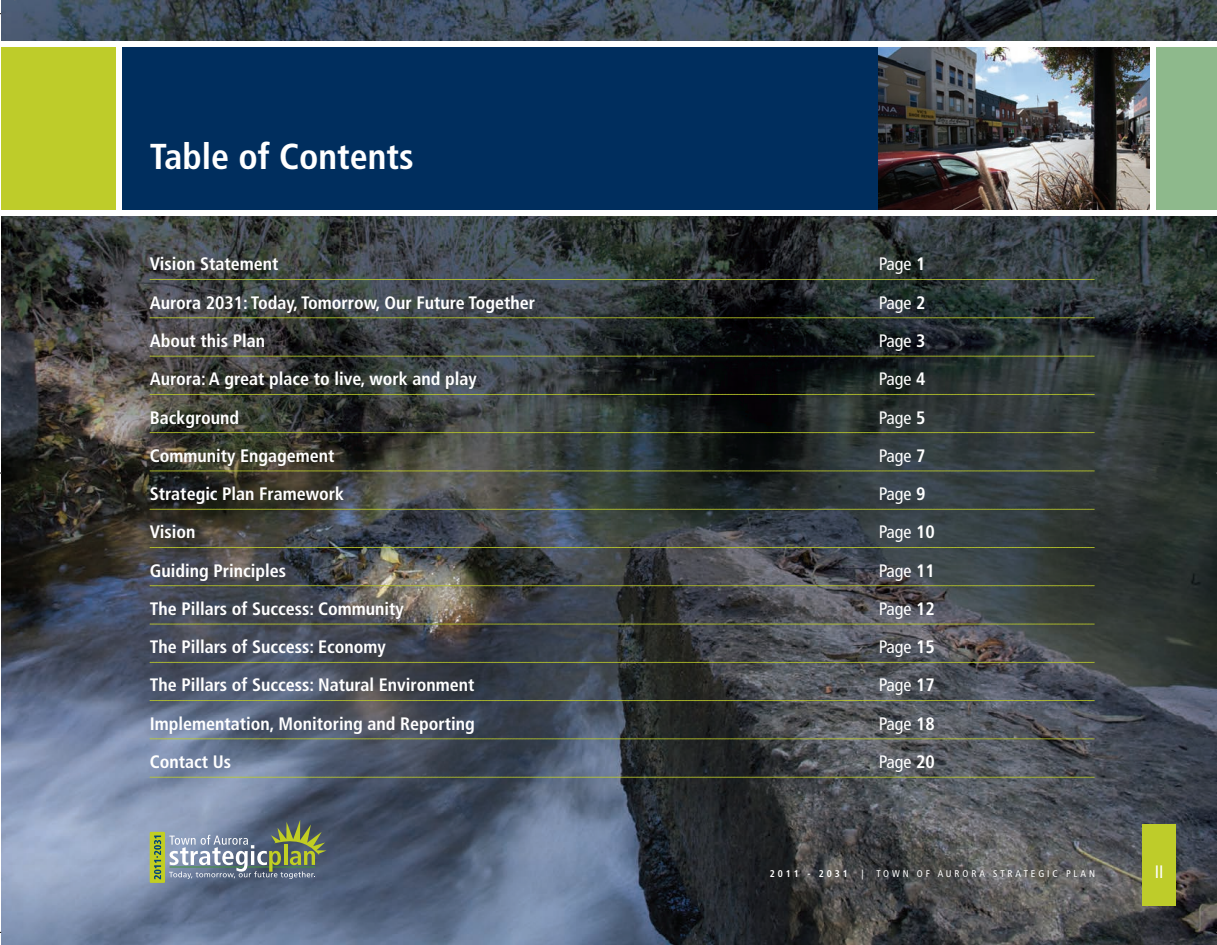
<style>
.page{position:relative;width:1217px;height:945px;background:#fff}
.page>*{position:absolute;margin:0;border:0;box-sizing:border-box;transform-origin:0 0}
.t1{font:700 condensed 36px "Frutiger";color:#fff}
.t2{font:700 condensed 18px "Frutiger";color:#fff}
.t3{font:condensed 18px "Frutiger";color:#fff}
.t4{font:condensed 9.75px "Frutiger";letter-spacing:.3em;color:#fff}
.t5{font:700 condensed 9.75px "Frutiger";letter-spacing:.3em;color:#fff}
.s1{font-weight:700}
</style>
<div class="page">
<img style="left:1px;top:0;width:1215px;height:944px">
<div style="left:1142px;top:823px;width:34px;height:82px;background:#becc2a"></div>
<svg style="left:150px;top:819px;width:176px;height:63px;background:#7d8c87"></svg>
<div style="left:1px;top:41px;width:1215px;height:175px;background:#fff"></div>
<div style="left:123px;top:47px;width:1026px;height:162px;background:#002e5e"></div>
<svg style="left:150px;top:279px;width:945px;height:1px"></svg>
<svg style="left:150px;top:317px;width:945px;height:1px"></svg>
<svg style="left:150px;top:356px;width:945px;height:1px"></svg>
<svg style="left:150px;top:394px;width:945px;height:1px"></svg>
<svg style="left:150px;top:432px;width:945px;height:1px"></svg>
<svg style="left:150px;top:470px;width:945px;height:1px"></svg>
<svg style="left:150px;top:509px;width:945px;height:1px"></svg>
<svg style="left:150px;top:547px;width:945px;height:1px"></svg>
<svg style="left:150px;top:585px;width:945px;height:1px"></svg>
<svg style="left:150px;top:623px;width:945px;height:1px"></svg>
<svg style="left:150px;top:662px;width:945px;height:1px"></svg>
<svg style="left:150px;top:700px;width:945px;height:1px"></svg>
<svg style="left:150px;top:738px;width:945px;height:1px"></svg>
<svg style="left:150px;top:776px;width:945px;height:1px"></svg>
<img style="left:878px;top:47px;width:271px;height:162px">
<div style="left:1px;top:47px;width:115px;height:162px;background:#becc2a"></div>
<div style="left:1156px;top:47px;width:60px;height:162px;background:#8eb98c"></div>
<hr style="left:588px;top:0;width:42px;height:1px;background:#000">
<hr style="left:0;top:452px;width:1px;height:42px;background:#000">
<hr style="left:1216px;top:452px;width:1px;height:42px;background:#000">
<h1 class="t1" style="left:150px;top:142px;width:265px">Table of Contents</h1>
<p class="t2" style="left:150px;top:257px;width:130px">Vision Statement</p>
<p class="t3" style="left:879px;top:257px;width:48px">Page <span class="s1">1</span></p>
<p class="t2" style="left:150px;top:295px;width:387px">Aurora 2031: Today, Tomorrow, Our Future Together</p>
<p class="t3" style="left:879px;top:295px;width:48px">Page <span class="s1">2</span></p>
<p class="t2" style="left:150px;top:333px;width:117px">About this Plan</p>
<p class="t3" style="left:879px;top:333px;width:48px">Page <span class="s1">3</span></p>
<p class="t2" style="left:150px;top:371px;width:329px">Aurora: A great place to live, work and play</p>
<p class="t3" style="left:879px;top:371px;width:48px">Page <span class="s1">4</span></p>
<p class="t2" style="left:150px;top:410px;width:91px">Background</p>
<p class="t3" style="left:879px;top:410px;width:48px">Page <span class="s1">5</span></p>
<p class="t2" style="left:150px;top:448px;width:186px">Community Engagement</p>
<p class="t3" style="left:879px;top:448px;width:48px">Page <span class="s1">7</span></p>
<p class="t2" style="left:150px;top:486px;width:196px">Strategic Plan Framework</p>
<p class="t3" style="left:879px;top:486px;width:48px">Page <span class="s1">9</span></p>
<p class="t2" style="left:150px;top:524px;width:47px">Vision</p>
<p class="t3" style="left:879px;top:524px;width:58px">Page <span class="s1">10</span></p>
<p class="t2" style="left:150px;top:563px;width:138px">Guiding Principles</p>
<p class="t3" style="left:879px;top:563px;width:58px">Page <span class="s1">11</span></p>
<p class="t2" style="left:150px;top:601px;width:255px">The Pillars of Success: Community</p>
<p class="t3" style="left:879px;top:601px;width:58px">Page <span class="s1">12</span></p>
<p class="t2" style="left:150px;top:639px;width:237px">The Pillars of Success: Economy</p>
<p class="t3" style="left:879px;top:639px;width:58px">Page <span class="s1">15</span></p>
<p class="t2" style="left:150px;top:677px;width:326px">The Pillars of Success: Natural Environment</p>
<p class="t3" style="left:879px;top:677px;width:58px">Page <span class="s1">17</span></p>
<p class="t2" style="left:150px;top:716px;width:326px">Implementation, Monitoring and Reporting</p>
<p class="t3" style="left:879px;top:716px;width:58px">Page <span class="s1">18</span></p>
<p class="t2" style="left:150px;top:754px;width:83px">Contact Us</p>
<p class="t3" style="left:879px;top:754px;width:58px">Page <span class="s1">20</span></p>
<p class="t5" style="left:770px;top:870px;width:79px">2011 - 2031</p>
<p class="t4" style="left:861px;top:870px;width:4px">|</p>
<p class="t4" style="left:876px;top:870px;width:220px">TOWN OF AURORA STRATEGIC PLAN</p>
<p class="t3" style="left:1155px;top:864px;width:10px">II</p>
</div>
